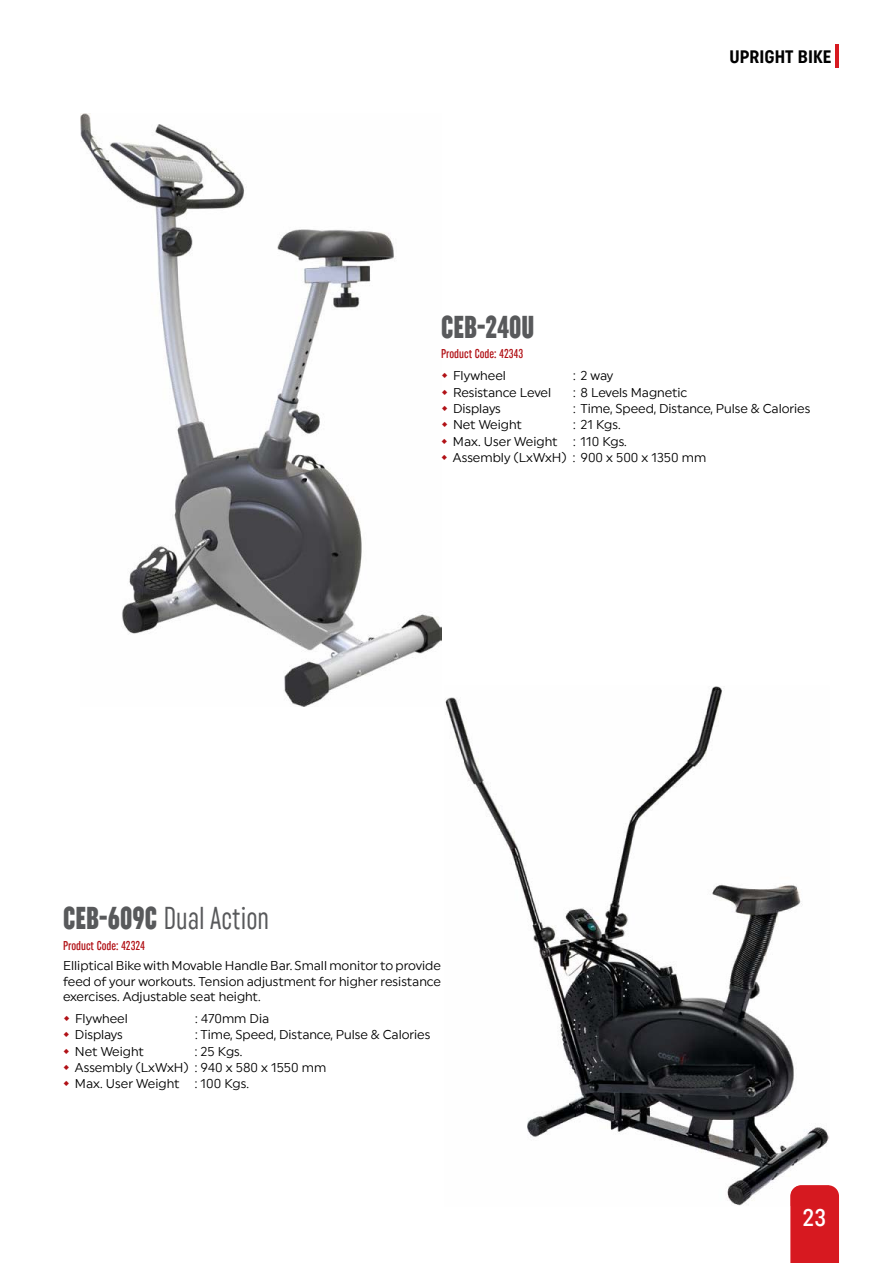
<style>
.page{position:relative;width:893px;height:1263px;background:#fff}
.page>*{position:absolute;margin:0;border:0;box-sizing:border-box;transform-origin:0 0}
.t1{font:31.5px "Uniform Extra Condensed 4";color:#58595b;scale:.95 1}
.t2{font:31.5px "Uniform Extra Condensed 5";color:#58595b;scale:.95 1}
.t3{font:24px "Uniform Condensed 2";color:#fff}
.t4{font:18px "Uniform Condensed 4";color:#000}
.t5{font:12.75px/16.4px "Uniform Regular 3";letter-spacing:-.005em;color:#000}
.t6{font:12.75px "Uniform Extra Condensed 2";color:#b11116}
.s1{font-family:"Uniform Extra Condensed 5"}
</style>
<div class="page">
<div style="left:790px;top:1185px;width:49px;height:78px;background:#d71920"></div>
<hr style="left:836px;top:45px;width:3px;height:23px;background:#d71920">
<img style="left:80px;top:113px;width:361px;height:594px">
<img style="left:445px;top:686px;width:384px;height:520px">
<img style="left:790px;top:1185px;width:39px;height:21px">
<h3 class="t4" style="left:729px;top:46px;width:103px">UPRIGHT BIKE</h3>
<h1 class="t2" style="left:441px;top:309px;width:100px">CEB-240U</h1>
<p class="t6" style="left:441px;top:346px;width:84px">Product Code: 42343</p>
<p class="t5" style="left:453px;top:367px;width:54px">Flywheel</p>
<p class="t5" style="left:573px;top:367px;width:42px">: 2 way</p>
<p class="t5" style="left:453px;top:384px;width:100px">Resistance Level</p>
<p class="t5" style="left:573px;top:384px;width:116px">: 8 Levels Magnetic</p>
<p class="t5" style="left:453px;top:400px;width:49px">Displays</p>
<p class="t5" style="left:573px;top:400px;width:239px">: Time, Speed, Distance, Pulse &amp; Calories</p>
<p class="t5" style="left:453px;top:416px;width:70px">Net Weight</p>
<p class="t5" style="left:453px;top:416px;width:255px;text-indent:120px">: 21 Kgs.<br>Max. User Weight : 110 Kgs.<br>Assembly (LxWxH) : 900 x 500 x 1350 mm</p>
<h1 class="t1" style="left:63px;top:900px;width:218px"><span class="s1">CEB-609C</span> Dual Action</h1>
<p class="t6" style="left:63px;top:938px;width:84px">Product Code: 42324</p>
<p class="t5" style="left:63px;top:958px;width:380px;line-height:15.3px;text-align:justify">Elliptical Bike with Movable Handle Bar. Small monitor to provide feed of your workouts. Tension adjustment for higher resistance exercises. Adjustable seat height.</p>
<p class="t5" style="left:75px;top:1010px;width:54px">Flywheel</p>
<p class="t5" style="left:195px;top:1010px;width:76px">: 470mm Dia</p>
<p class="t5" style="left:75px;top:1026px;width:49px">Displays</p>
<p class="t5" style="left:195px;top:1026px;width:237px">: Time, Speed, Distance, Pulse &amp; Calories</p>
<p class="t5" style="left:75px;top:1043px;width:70px">Net Weight</p>
<p class="t5" style="left:75px;top:1043px;width:253px;text-indent:120px">: 25 Kgs.<br>Assembly (LxWxH) : 940 x 580 x 1550 mm<br>Max. User Weight : 100 Kgs.</p>
<h2 class="t3" style="left:803px;top:1203px;width:25px">23</h2>
</div>
